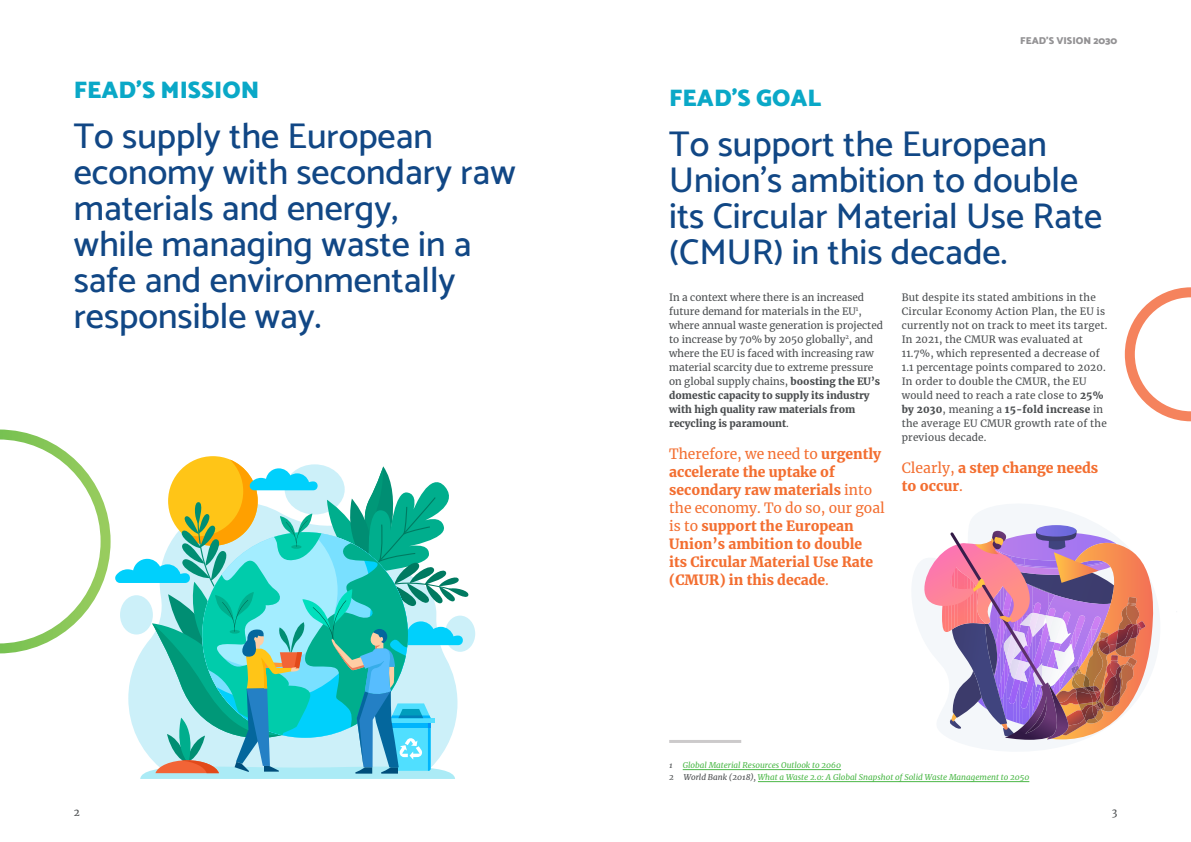
<style>
.page{position:relative;width:1191px;height:842px;background:#fff}
.page>*{position:absolute;margin:0;border:0;box-sizing:border-box;transform-origin:0 0}
.Title_01{font:500 36px/36px "Catamaran";color:#114785}
.Uptitle{font:900 24px "Catamaran";color:#0aa8c7}
.Highlight{font:900 14px/18px "Merriweather";color:#f36e30}
.Body{font:10px/14px "Merriweather";letter-spacing:.02em;color:#4a4d4f}
.Body-2{font:10px/14px "Merriweather";color:#4a4d4f}
.t1{font:900 10px "Catamaran";color:#939294}
.Legend{font:italic 8px "Merriweather";color:#4cb848}
.s1{font-weight:900}
.s2{font-weight:400}
.s3{color:#4a4d4f}
</style>
<div class="page">
<svg style="left:912px;top:504px;width:248px;height:247px"></svg>
<svg style="left:917px;top:525px;width:228px;height:215px"></svg>
<hr style="left:669px;top:740px;width:72px;height:3px;background:#cccacb">
<hr style="left:682px;top:769px;width:159px;height:1px;background:#4cb848">
<hr style="left:758px;top:781px;width:271px;height:1px;background:#4cb848">
<svg style="left:1124px;top:287px;width:67px;height:134px"></svg>
<div style="left:445px;top:616px;width:30px;height:36px;background:#ccf0f9;border-radius:50%"></div>
<svg style="left:0;top:429px;width:471px;height:350px"></svg>
<p class="Uptitle" style="left:74px;top:71px;width:187px">FEAD’S MISSION</p>
<p class="Title_01" style="left:74px;top:117px;width:443px">To supply the European economy with secondary raw materials and energy,<br>while managing waste in a safe and environmentally responsible way.</p>
<p class="t1" style="left:1020px;top:33px;width:99px">FEAD’S VISION 2030</p>
<p class="Uptitle" style="left:669px;top:79px;width:154px">FEAD’S GOAL</p>
<p class="Title_01" style="left:669px;top:125px;width:435px">To support the European<br>Union’s ambition to double its Circular Material Use Rate (CMUR) in this decade.</p>
<p class="Body-2" style="left:669px;top:290px;width:215px">In a context where there is an increased future demand for materials in the EU<sup>1</sup>, where annual waste generation is projected to increase by 70% by 2050 globally<sup>2</sup>, and where the EU is faced with increasing raw material scarcity due to extreme pressure on global supply chains, <span class="s1">boosting the EU’s domestic capacity to supply its industry with high quality raw materials from recycling is paramount</span>.</p>
<p class="Highlight" style="left:669px;top:444px;width:217px"><span class="s2">Therefore, we need to</span> urgently accelerate the uptake of secondary raw materials <span class="s2">into the economy. To do so, our goal is to</span> support the European<br>Union’s ambition to double<br>its Circular Material Use Rate (CMUR) in this decade<span class="s2">.</span></p>
<p class="Body" style="left:901px;top:290px;width:207px">But despite its stated ambitions in the Circular Economy Action Plan, the EU is currently not on track to meet its target.<br>In 2021, the CMUR was evaluated at 11.7%, which represented a decrease of 1.1 percentage points compared to 2020.<br>In order to double the CMUR, the EU would need to reach a rate close to <span class="s1">25% by 2030</span>, meaning a <span class="s1">15-fold increase</span> in the average EU CMUR growth rate of the previous decade.</p>
<p class="Highlight" style="left:901px;top:458px;width:198px"><span class="s2">Clearly,</span> a step change needs to occur<span class="s2">.</span></p>
<p class="Legend" style="left:669px;top:759px;width:173px"><span class="s3">1</span> Global Material Resources Outlook to 2060</p>
<p class="Legend" style="left:669px;top:771px;width:361px"><span class="s3">2 World Bank (2018),</span> What a Waste 2.0: A Global Snapshot of Solid Waste Management to 2050</p>
<p class="Body" style="left:74px;top:805px;width:7px">2</p>
<p class="Body" style="left:1111px;top:805px;width:7px">3</p>
</div>
